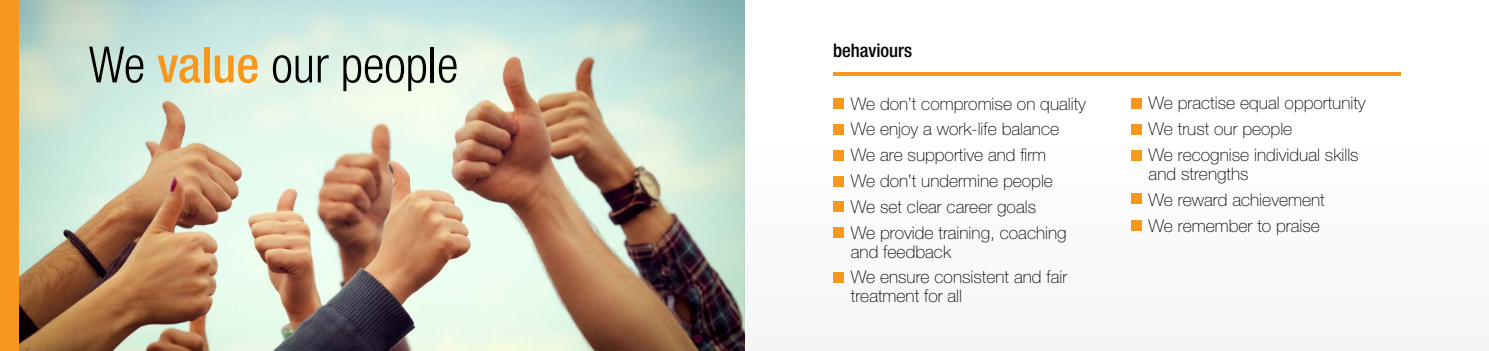
<style>
.page{position:relative;width:1489px;height:351px;background:#fff}
.page>*{position:absolute;margin:0;border:0;box-sizing:border-box;transform-origin:0 0}
.t1{font:300 condensed 50px "Helvetica Neue";color:#000}
.t2{font:500 condensed 18.75px "Helvetica Neue";color:#000}
.t3{font:100 17.5px/25.9px "Helvetica Neue";color:#000}
.s1{font-weight:500;color:#f8971d}
</style>
<div class="page">
<img style="left:19px;top:0;width:725px;height:351px">
<div style="left:744px;top:145px;width:744px;height:206px;background:#f9fafa"></div>
<hr style="left:833px;top:72px;width:567px;height:4px;background:#f8971d">
<div style="left:833px;top:99px;width:10px;height:10px;background:#f8971d"></div>
<div style="left:1130px;top:99px;width:11px;height:10px;background:#f8971d"></div>
<div style="left:833px;top:124px;width:10px;height:11px;background:#f8971d"></div>
<div style="left:1130px;top:124px;width:11px;height:11px;background:#f8971d"></div>
<div style="left:833px;top:150px;width:10px;height:10px;background:#f8971d"></div>
<div style="left:1130px;top:150px;width:11px;height:10px;background:#f8971d"></div>
<div style="left:1130px;top:194px;width:11px;height:10px;background:#f8971d"></div>
<div style="left:1130px;top:220px;width:11px;height:10px;background:#f8971d"></div>
<div style="left:833px;top:176px;width:10px;height:10px;background:#f8971d"></div>
<div style="left:833px;top:201px;width:10px;height:11px;background:#f8971d"></div>
<div style="left:833px;top:227px;width:10px;height:11px;background:#f8971d"></div>
<div style="left:833px;top:272px;width:10px;height:10px;background:#f8971d"></div>
<div style="left:0;top:0;width:19px;height:351px;background:#f8971d"></div>
<h1 class="t1" style="left:89px;top:36px;width:371px">We <span class="s1">value</span> our people</h1>
<p class="t2" style="left:833px;top:39px;width:81px">behaviours</p>
<p class="t3" style="left:850px;top:90px;width:237px">We don’t compromise on quality<br>We enjoy a work-life balance<br>We are supportive and firm<br>We don’t undermine people<br>We set clear career goals<br>We provide training, coaching</p>
<p class="t3" style="left:850px;top:238px;width:218px">and feedback<br>We ensure consistent and fair</p>
<p class="t3" style="left:850px;top:283px;width:113px">treatment for all</p>
<p class="t3" style="left:1148px;top:90px;width:218px">We practise equal opportunity<br>We trust our people<br>We recognise individual skills</p>
<p class="t3" style="left:1148px;top:161px;width:178px">and strengths<br>We reward achievement<br>We remember to praise</p>
</div>
